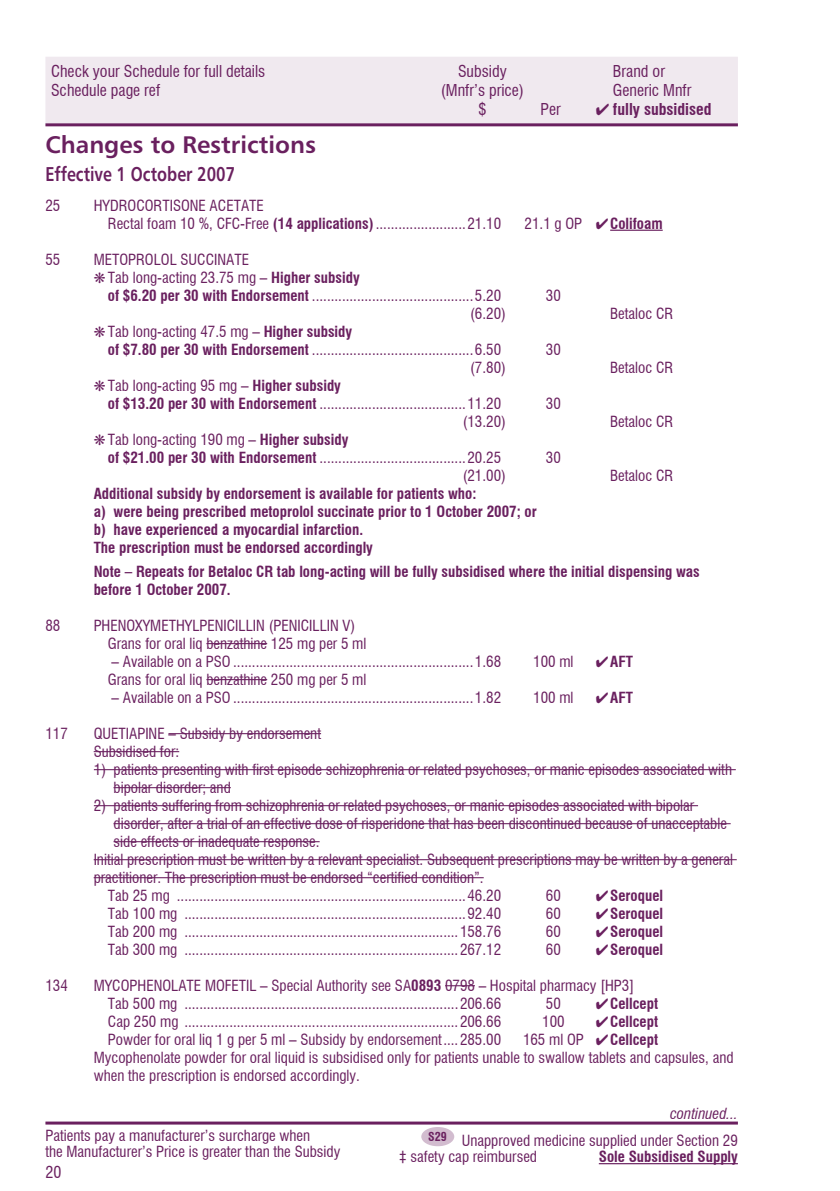
<style>
.page{position:relative;width:840px;height:1191px;background:#fff}
.page>*{position:absolute;margin:0;border:0;box-sizing:border-box;transform-origin:0 0}
.t1{font:24px "Humanist 777 Bold BT";color:#6a205f}
.t2{font:20px "Humanist 777 Bold BT";color:#6a205f;scale:.8 1}
.t3{font:condensed 16px "Swiss 721 BT";color:#6a205f}
.t4{font:700 condensed 16px "Swiss 721 BT";color:#6a205f}
.t5{font:condensed 15px/18px "Swiss 721 BT";color:#6a205f}
.t6{font:700 condensed 15px/18px "Swiss 721 BT";color:#6a205f}
.t7{font:italic condensed 15px "Swiss 721 BT";color:#6a205f}
.s1{font-weight:700}
</style>
<div class="page">
<div style="left:46px;top:58px;width:690px;height:65px;background:#f0e9ef"></div>
<div style="left:45px;top:57px;width:692px;height:67px;border:2px solid #f0e9ef"></div>
<hr style="left:45px;top:123px;width:692px;height:3px;background:#6a205f">
<hr style="left:45px;top:1121px;width:692px;height:3px;background:#6a205f">
<hr style="left:598px;top:1163px;width:139px;height:1px;background:#6a205f">
<div style="left:421px;top:1127px;width:33px;height:19px;background:#d2bccf;border-radius:50%"></div>
<hr style="left:610px;top:230px;width:52px;height:1px;background:#6a205f">
<hr style="left:206px;top:643px;width:61px;height:1px;background:#6a205f">
<hr style="left:206px;top:679px;width:61px;height:1px;background:#6a205f">
<hr style="left:168px;top:733px;width:153px;height:1px;background:#6a205f">
<hr style="left:94px;top:751px;width:85px;height:1px;background:#6a205f">
<hr style="left:94px;top:769px;width:641px;height:1px;background:#6a205f">
<hr style="left:113px;top:787px;width:118px;height:1px;background:#6a205f">
<hr style="left:94px;top:805px;width:603px;height:1px;background:#6a205f">
<hr style="left:113px;top:823px;width:617px;height:1px;background:#6a205f">
<hr style="left:113px;top:841px;width:206px;height:1px;background:#6a205f">
<hr style="left:94px;top:859px;width:642px;height:1px;background:#6a205f">
<hr style="left:94px;top:877px;width:389px;height:1px;background:#6a205f">
<svg style="left:445px;top:985px;width:29px;height:1px"></svg>
<p class="t3" style="left:51px;top:61px;width:216px">Check your Schedule for full details</p>
<p class="t3" style="left:458px;top:61px;width:50px">Subsidy</p>
<p class="t3" style="left:612px;top:61px;width:53px">Brand or</p>
<p class="t3" style="left:51px;top:80px;width:111px">Schedule page ref</p>
<p class="t3" style="left:440px;top:80px;width:85px">(Mnfr’s price)</p>
<p class="t3" style="left:612px;top:80px;width:80px">Generic Mnfr</p>
<p class="t3" style="left:478px;top:100px;width:9px">$</p>
<p class="t3" style="left:540px;top:100px;width:22px">Per</p>
<p class="t4" style="left:595px;top:100px;width:117px">✔ fully subsidised</p>
<h1 class="t1" style="left:45px;top:129px;width:272px">Changes to Restrictions</h1>
<h2 class="t2" style="left:45px;top:162px;width:238px">Effective 1 October 2007</h2>
<p class="t5" style="left:45px;top:196px;width:16px">25</p>
<p class="t5" style="left:108px;top:196px;width:556px;text-indent:-14px">HYDROCORTISONE ACETATE<br>Rectal foam 10 %, CFC-Free <span class="s1">(14 applications)</span>........................21.10 21.1 g OP ✔<span class="s1">Colifoam</span></p>
<p class="t5" style="left:45px;top:250px;width:16px">55</p>
<p class="t5" style="left:94px;top:250px;width:157px">METOPROLOL SUCCINATE</p>
<p class="t5" style="left:94px;top:268px;width:267px">❋ Tab long-acting 23.75 mg – <span class="s1">Higher subsidy</span></p>
<p class="t5" style="left:108px;top:286px;width:420px"><span class="s1">of $6.20 per 30 with Endorsement</span> ...........................................5.20 3</p>
<p class="t5" style="left:553px;top:286px;width:9px">0</p>
<p class="t5" style="left:470px;top:304px;width:37px">(6.20)</p>
<p class="t5" style="left:610px;top:304px;width:65px">Betaloc CR</p>
<p class="t5" style="left:108px;top:322px;width:420px;text-indent:-14px">❋ Tab long-acting 47.5 mg – <span class="s1">Higher subsidy<br>of $7.80 per 30 with Endorsement</span> ...........................................6.50 3</p>
<p class="t5" style="left:553px;top:340px;width:9px">0</p>
<p class="t5" style="left:470px;top:358px;width:37px">(7.80)</p>
<p class="t5" style="left:609px;top:358px;width:65px">Betaloc CR</p>
<p class="t5" style="left:108px;top:376px;width:420px;text-indent:-14px">❋ Tab long-acting 95 mg – <span class="s1">Higher subsidy<br>of $13.20 per 30 with Endorsement</span> .......................................11.20 3</p>
<p class="t5" style="left:553px;top:394px;width:9px">0</p>
<p class="t5" style="left:462px;top:412px;width:45px">(13.20)</p>
<p class="t5" style="left:609px;top:412px;width:65px">Betaloc CR</p>
<p class="t5" style="left:108px;top:430px;width:420px;text-indent:-14px">❋ Tab long-acting 190 mg – <span class="s1">Higher subsidy<br>of $21.00 per 30 with Endorsement</span> .......................................20.25 3</p>
<p class="t5" style="left:553px;top:448px;width:9px">0</p>
<p class="t5" style="left:462px;top:466px;width:45px">(21.00)</p>
<p class="t5" style="left:609px;top:466px;width:65px">Betaloc CR</p>
<p class="t6" style="left:94px;top:484px;width:444px">Additional subsidy by endorsement is available for patients who:<br>a) were being prescribed metoprolol succinate prior to 1 October 2007; or b) have experienced a myocardial infarction.<br>The prescription must be endorsed accordingly</p>
<p class="t6" style="left:94px;top:562px;width:607px">Note – Repeats for Betaloc CR tab long-acting will be fully subsidised where the initial dispensing was before 1 October 2007.</p>
<p class="t5" style="left:45px;top:616px;width:6px">88</p>
<p class="t5" style="left:108px;top:616px;width:260px;text-indent:-14px">PHENOXYMETHYLPENICILLIN (PENICILLIN V)<br>Grans for oral liq benzathine 125 mg per 5 ml</p>
<p class="t5" style="left:112px;top:652px;width:386px">– Available on a PSO ................................................................1.68</p>
<p class="t5" style="left:533px;top:652px;width:42px">100 ml</p>
<p class="t6" style="left:595px;top:652px;width:38px">✔AFT</p>
<p class="t5" style="left:108px;top:670px;width:260px">Grans for oral liq benzathine 250 mg per 5 ml</p>
<p class="t5" style="left:112px;top:688px;width:380px">– Available on a PSO ................................................................1.82</p>
<p class="t5" style="left:533px;top:688px;width:42px">100 ml</p>
<p class="t6" style="left:595px;top:688px;width:38px">✔AFT</p>
<p class="t5" style="left:45px;top:724px;width:20px">117</p>
<p class="t5" style="left:94px;top:724px;width:229px">QUETIAPINE – Subsidy by endorsement<br>Subsidised for:</p>
<p class="t5" style="left:113px;top:760px;width:619px;text-indent:-20px">1) patients presenting with first episode schizophrenia or related psychoses, or manic episodes associated with bipolar disorder; and</p>
<p class="t5" style="left:94px;top:796px;width:601px">2) patients suffering from schizophrenia or related psychoses, or manic episodes associated with bipolar</p>
<p class="t5" style="left:113px;top:814px;width:614px">disorder, after a trial of an effective dose of risperidone that has been discontinued because of unacceptable</p>
<p class="t5" style="left:113px;top:832px;width:207px">side effects or inadequate response.</p>
<p class="t5" style="left:94px;top:850px;width:640px">Initial prescription must be written by a relevant specialist. Subsequent prescriptions may be written by a general</p>
<p class="t5" style="left:94px;top:868px;width:391px">practitioner. The prescription must be endorsed “certified condition”.</p>
<p class="t5" style="left:108px;top:886px;width:394px">Tab 25 mg .............................................................................46.20</p>
<p class="t5" style="left:545px;top:886px;width:16px">60</p>
<p class="t6" style="left:595px;top:886px;width:69px">✔Seroquel</p>
<p class="t5" style="left:108px;top:904px;width:394px">Tab 100 mg ...........................................................................92.40</p>
<p class="t5" style="left:545px;top:904px;width:16px">60</p>
<p class="t6" style="left:595px;top:904px;width:69px">✔Seroquel</p>
<p class="t5" style="left:108px;top:922px;width:394px">Tab 200 mg .........................................................................158.76</p>
<p class="t5" style="left:545px;top:922px;width:16px">60</p>
<p class="t6" style="left:595px;top:922px;width:69px">✔Seroquel</p>
<p class="t5" style="left:108px;top:940px;width:390px">Tab 300 mg .........................................................................267.12</p>
<p class="t5" style="left:545px;top:940px;width:16px">60</p>
<p class="t6" style="left:595px;top:940px;width:69px">✔Seroquel</p>
<p class="t5" style="left:45px;top:976px;width:24px">134</p>
<p class="t5" style="left:108px;top:976px;width:527px;text-indent:-14px">MYCOPHENOLATE MOFETIL – Special Authority see SA<span class="s1">0893</span> 0798 – Hospital pharmacy [HP3]<br>Tab 500 mg .........................................................................206.66</p>
<p class="t5" style="left:545px;top:994px;width:16px">50</p>
<p class="t6" style="left:595px;top:994px;width:64px">✔Cellcept</p>
<p class="t5" style="left:108px;top:1012px;width:394px">Cap 250 mg .........................................................................206.66</p>
<p class="t5" style="left:542px;top:1012px;width:24px">100</p>
<p class="t6" style="left:595px;top:1012px;width:64px">✔Cellcept</p>
<p class="t5" style="left:108px;top:1030px;width:394px">Powder for oral liq 1 g per 5 ml – Subsidy by endorsement....285.00</p>
<p class="t5" style="left:94px;top:1030px;width:641px;text-indent:429px">165 ml OP ✔<span class="s1">Cellcept<br></span>Mycophenolate powder for oral liquid is subsidised only for patients unable to swallow tablets and capsules, and when the prescription is endorsed accordingly.</p>
<p class="t7" style="left:669px;top:1104px;width:69px">continued...</p>
<p class="t5" style="left:45px;top:1127px;width:296px;line-height:16px">Patients pay a manufacturer’s surcharge when<br>the Manufacturer’s Price is greater than the Subsidy</p>
<p class="t5" style="left:399px;top:1132px;width:340px;line-height:16px;text-indent:29px"><sup>S29</sup> Unapproved medicine supplied under Section 29 ‡ safety cap reimbursed</p>
<p class="t6" style="left:598px;top:1147px;width:140px">Sole Subsidised Supply</p>
<p class="t3" style="left:45px;top:1162px;width:17px">20</p>
</div>
